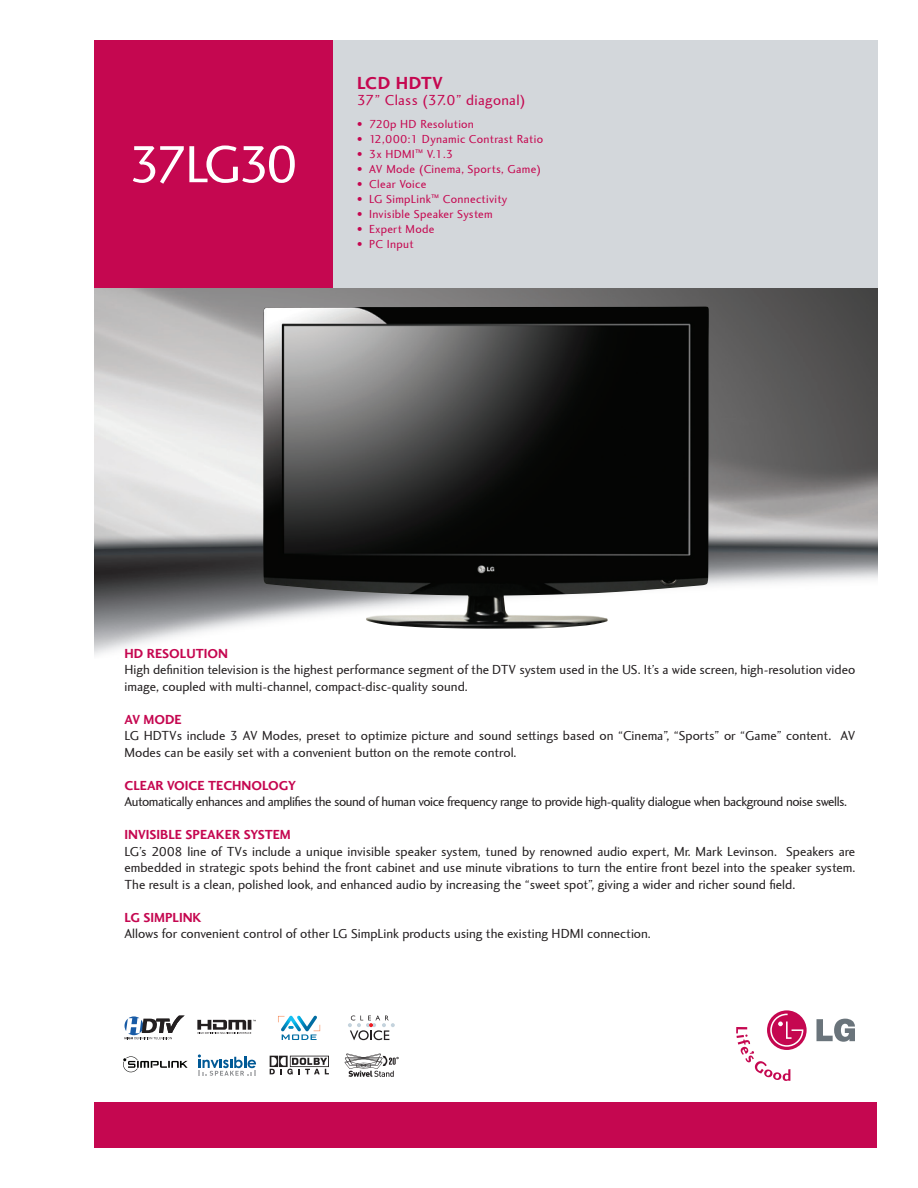
<style>
.page{position:relative;width:918px;height:1188px;background:#fff}
.page>*{position:absolute;margin:0;border:0;box-sizing:border-box;transform-origin:0 0}
.t1{font:54px "Charlotte Sans";letter-spacing:-.09em;color:#fff}
.t2{font:700 18px "Charlotte Sans";letter-spacing:.025em;color:#c50750}
.t3{font:15px "Charlotte Sans";letter-spacing:.025em;color:#c50750}
.t4{font:13.5px/16.5px "Charlotte Sans";color:#231f20}
.t5{font:13.5px "Charlotte Sans";letter-spacing:-.03em;color:#231f20}
.t6{font:700 13.5px "Charlotte Sans";color:#c50750}
.t7{font:12px "Charlotte Sans";letter-spacing:.025em;color:#c50750}
</style>
<div class="page">
<img style="left:94px;top:288px;width:784px;height:367px">
<div style="left:94px;top:1102px;width:784px;height:46px;background:#c50750"></div>
<div style="left:306px;top:40px;width:572px;height:248px;background:#d3d7db"></div>
<div style="left:94px;top:40px;width:239px;height:248px;background:#c50750"></div>
<img style="left:263px;top:306px;width:446px;height:323px">
<svg style="left:123px;top:1056px;width:65px;height:16px"></svg>
<svg style="left:278px;top:1016px;width:42px;height:24px"></svg>
<svg style="left:348px;top:1016px;width:47px;height:24px"></svg>
<svg style="left:198px;top:1054px;width:58px;height:22px"></svg>
<svg style="left:197px;top:1020px;width:59px;height:14px"></svg>
<svg style="left:270px;top:1056px;width:59px;height:19px"></svg>
<svg style="left:345px;top:1053px;width:54px;height:24px"></svg>
<svg style="left:125px;top:1016px;width:59px;height:23px"></svg>
<svg style="left:817px;top:1019px;width:38px;height:23px"></svg>
<svg style="left:736px;top:1010px;width:71px;height:71px"></svg>
<p class="t1" style="left:129px;top:134px;width:171px">37LG30</p>
<p class="t2" style="left:357px;top:72px;width:87px">LCD HDTV</p>
<p class="t3" style="left:357px;top:92px;width:170px">37” Class (37.0” diagonal)</p>
<p class="t7" style="left:357px;top:117px;width:119px">• 720p HD Resolution</p>
<p class="t7" style="left:357px;top:132px;width:188px">• 12,000:1 Dynamic Contrast Ratio</p>
<p class="t7" style="left:357px;top:147px;width:98px">• 3x HDMI<sup>™</sup> V.1.3</p>
<p class="t7" style="left:357px;top:162px;width:186px">• AV Mode (Cinema, Sports, Game)</p>
<p class="t7" style="left:357px;top:177px;width:71px">• Clear Voice</p>
<p class="t7" style="left:357px;top:192px;width:152px">• LG SimpLink<sup>™</sup> Connectivity</p>
<p class="t7" style="left:357px;top:207px;width:137px">• Invisible Speaker System</p>
<p class="t7" style="left:357px;top:222px;width:79px">• Expert Mode</p>
<p class="t7" style="left:357px;top:237px;width:58px">• PC Input</p>
<p class="t6" style="left:124px;top:645px;width:105px">HD RESOLUTION</p>
<p class="t4" style="left:124px;top:662px;width:732px">High definition television is the highest performance segment of the DTV system used in the US. It’s a wide screen, high-resolution video image, coupled with multi-channel, compact-disc-quality sound.</p>
<p class="t6" style="left:124px;top:711px;width:59px">AV MODE</p>
<p class="t4" style="left:124px;top:728px;width:732px">LG HDTVs include 3 AV Modes, preset to optimize picture and sound settings based on “Cinema”, “Sports” or “Game” content. AV<br>Modes can be easily set with a convenient button on the remote control.</p>
<p class="t6" style="left:124px;top:777px;width:173px">CLEAR VOICE TECHNOLOGY</p>
<p class="t5" style="left:124px;top:794px;width:724px">Automatically enhances and amplifies the sound of human voice frequency range to provide high-quality dialogue when background noise swells.</p>
<p class="t6" style="left:124px;top:827px;width:168px">INVISIBLE SPEAKER SYSTEM</p>
<p class="t4" style="left:124px;top:843px;width:732px;text-align:justify">LG’s 2008 line of TVs include a unique invisible speaker system, tuned by renowned audio expert, Mr. Mark Levinson. Speakers are embedded in strategic spots behind the front cabinet and use minute vibrations to turn the entire front bezel into the speaker system.<br>The result is a clean, polished look, and enhanced audio by increasing the “sweet spot”, giving a wider and richer sound field.</p>
<p class="t6" style="left:124px;top:909px;width:79px">LG SIMPLINK</p>
<p class="t4" style="left:124px;top:926px;width:528px">Allows for convenient control of other LG SimpLink products using the existing HDMI connection.</p>
</div>
